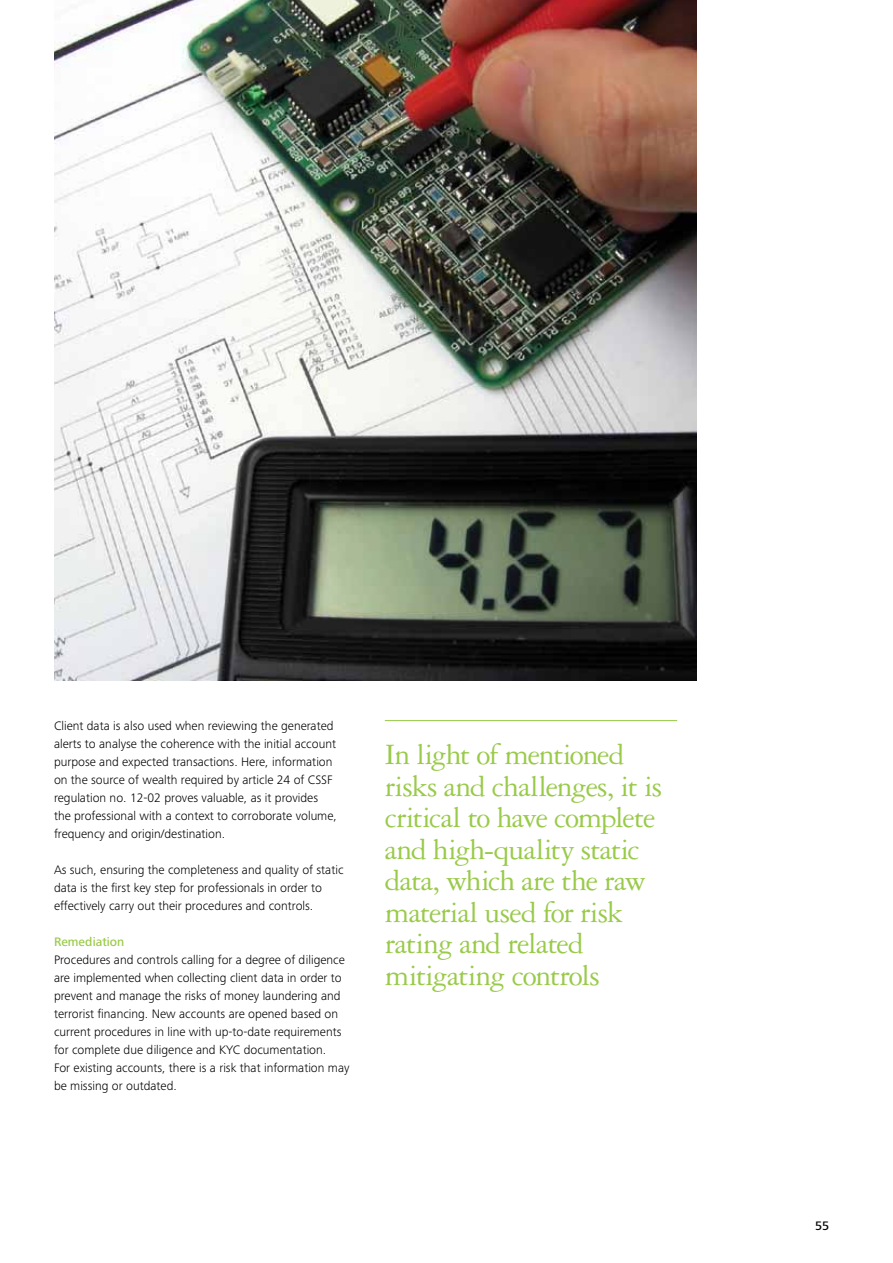
<style>
.page{position:relative;width:893px;height:1263px;background:#fff}
.page>*{position:absolute;margin:0;border:0;box-sizing:border-box;transform-origin:0 0}
.t1{font:31.5px/31.5px "Garamond 3 LT Std";letter-spacing:-.03em;color:#99ca49}
.t2{font:300 12.75px/18px "Frutiger Next Pro";color:#000}
.t3{font:500 12.75px "Frutiger Next Pro";color:#99ca49}
.t4{font:500 12.75px "Frutiger Next Pro";color:#000}
</style>
<div class="page">
<img style="left:54px;top:0;width:642px;height:680px">
<hr style="left:385px;top:720px;width:292px;height:1px;background:#99ca49">
<p class="t2" style="left:54px;top:717px;width:284px">Client data is also used when reviewing the generated alerts to analyse the coherence with the initial account purpose and expected transactions. Here, information on the source of wealth required by article 24 of CSSF regulation no. 12-02 proves valuable, as it provides the professional with a context to corroborate volume, frequency and origin/destination.</p>
<p class="t2" style="left:54px;top:861px;width:291px">As such, ensuring the completeness and quality of static data is the first key step for professionals in order to effectively carry out their procedures and controls.</p>
<p class="t3" style="left:54px;top:934px;width:72px">Remediation</p>
<p class="t2" style="left:54px;top:951px;width:297px">Procedures and controls calling for a degree of diligence are implemented when collecting client data in order to prevent and manage the risks of money laundering and terrorist financing. New accounts are opened based on current procedures in line with up-to-date requirements for complete due diligence and KYC documentation.<br>For existing accounts, there is a risk that information may be missing or outdated.</p>
<h1 class="t1" style="left:385px;top:739px;width:279px">In light of mentioned risks and challenges, it is critical to have complete and high-quality static data, which are the raw material used for risk rating and related mitigating controls</h1>
<p class="t4" style="left:815px;top:1218px;width:16px">55</p>
</div>
